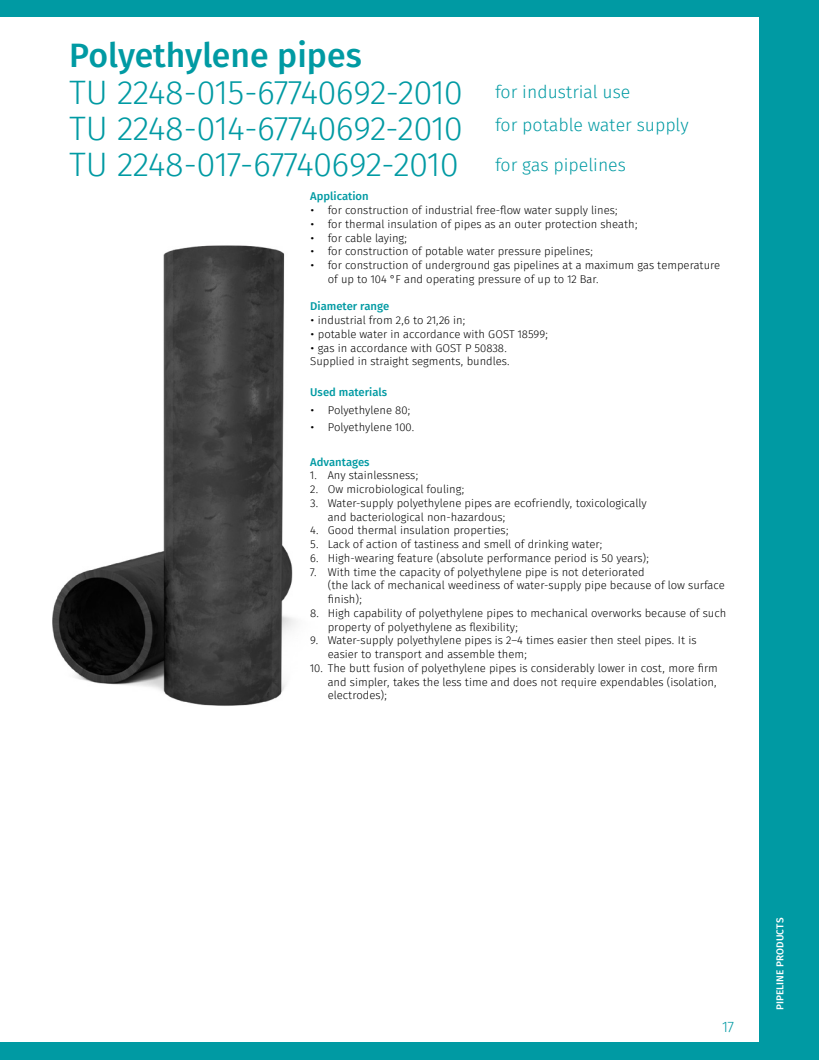
<style>
.page{position:relative;width:819px;height:1060px;background:#fff}
.page>*{position:absolute;margin:0;border:0;box-sizing:border-box;transform-origin:0 0}
.t1{font:300 33.75px/36.2px "Fira Sans";color:#009aa3;text-align:justify}
.t2{font:500 33.75px "Fira Sans";color:#009aa3}
.t3{font:300 17.75px/33.4px "Fira Sans";color:#009aa3}
.t4{font:300 15px "Fira Sans";color:#009aa3}
.t5{font:300 11.25px/13.8px "Fira Sans";color:#000}
.t6{font:500 11.25px "Fira Sans";color:#009aa3}
.t7{font:500 10px "Fira Sans";letter-spacing:.01em;color:#fff}
</style>
<div class="page">
<div style="left:0;top:0;width:765px;height:1059px;background:#009aa3"></div>
<div style="left:758px;top:0;width:61px;height:1059px;background:#009aa3"></div>
<div style="left:0;top:18px;width:758px;height:1024px;background:#fff"></div>
<img style="left:52px;top:245px;width:244px;height:461px">
<h1 class="t2" style="left:69px;top:32px;width:294px">Polyethylene pipes</h1>
<h1 class="t1" style="left:69px;top:76px;width:395px">TU 2248-015-67740692-2010<br>TU 2248-014-67740692-2010<br>TU 2248-017-67740692-2010</h1>
<h2 class="t3" style="left:495px;top:76px;width:195px">for industrial use<br>for potable water supply</h2>
<h2 class="t3" style="left:495px;top:149px;width:132px">for gas pipelines</h2>
<p class="t6" style="left:310px;top:188px;width:60px">Application</p>
<p class="t5" style="left:310px;top:204px;width:309px">• for construction of industrial free-flow water supply lines;</p>
<p class="t5" style="left:310px;top:218px;width:329px">• for thermal insulation of pipes as an outer protection sheath;</p>
<p class="t5" style="left:310px;top:231px;width:99px">• for cable laying;</p>
<p class="t5" style="left:310px;top:245px;width:284px">• for construction of potable water pressure pipelines;</p>
<p class="t5" style="left:328px;top:259px;width:394px;text-indent:-18px">• for construction of underground gas pipelines at a maximum gas temperature of up to 104 °F and operating pressure of up to 12 Bar.</p>
<p class="t6" style="left:310px;top:298px;width:80px">Diameter range</p>
<p class="t5" style="left:310px;top:314px;width:157px">• industrial from 2,6 to 21,26 in;</p>
<p class="t5" style="left:310px;top:328px;width:239px">• potable water in accordance with GOST 18599;</p>
<p class="t5" style="left:310px;top:341px;width:201px">• gas in accordance with GOST P 50838.<br>Supplied in straight segments, bundles.</p>
<p class="t6" style="left:310px;top:384px;width:78px">Used materials</p>
<p class="t5" style="left:310px;top:403px;width:102px">• Polyethylene 80;</p>
<p class="t5" style="left:310px;top:421px;width:106px">• Polyethylene 100.</p>
<p class="t6" style="left:310px;top:454px;width:61px">Advantages</p>
<p class="t5" style="left:310px;top:469px;width:110px">1. Any stainlessness;</p>
<p class="t5" style="left:310px;top:483px;width:156px">2. Ow microbiological fouling;</p>
<p class="t5" style="left:328px;top:497px;width:320px;text-indent:-18px">3. Water-supply polyethylene pipes are ecofriendly, toxicologically and bacteriological non-hazardous;</p>
<p class="t5" style="left:310px;top:524px;width:200px">4. Good thermal insulation properties;</p>
<p class="t5" style="left:310px;top:538px;width:294px">5. Lack of action of tastiness and smell of drinking water;</p>
<p class="t5" style="left:310px;top:552px;width:340px">6. High-wearing feature (absolute performance period is 50 years);</p>
<p class="t5" style="left:328px;top:565px;width:398px;text-indent:-18px">7. With time the capacity of polyethylene pipe is not deteriorated<br>(the lack of mechanical weediness of water-supply pipe because of low surface finish);</p>
<p class="t5" style="left:328px;top:607px;width:400px;text-indent:-18px">8. High capability of polyethylene pipes to mechanical overworks because of such property of polyethylene as flexibility;</p>
<p class="t5" style="left:328px;top:634px;width:370px;text-indent:-18px">9. Water-supply polyethylene pipes is 2–4 times easier then steel pipes. It is easier to transport and assemble them;</p>
<p class="t5" style="left:328px;top:662px;width:391px;text-align:justify;text-indent:-18px">10. The butt fusion of polyethylene pipes is considerably lower in cost, more firm and simpler, takes the less time and does not require expendables (isolation, electrodes);</p>
<h3 class="t4" style="left:722px;top:1016px;width:13px">17</h3>
<p class="t7" style="left:773px;top:1010px;width:94px;rotate:-90deg">PIPELINE PRODUCTS</p>
</div>
